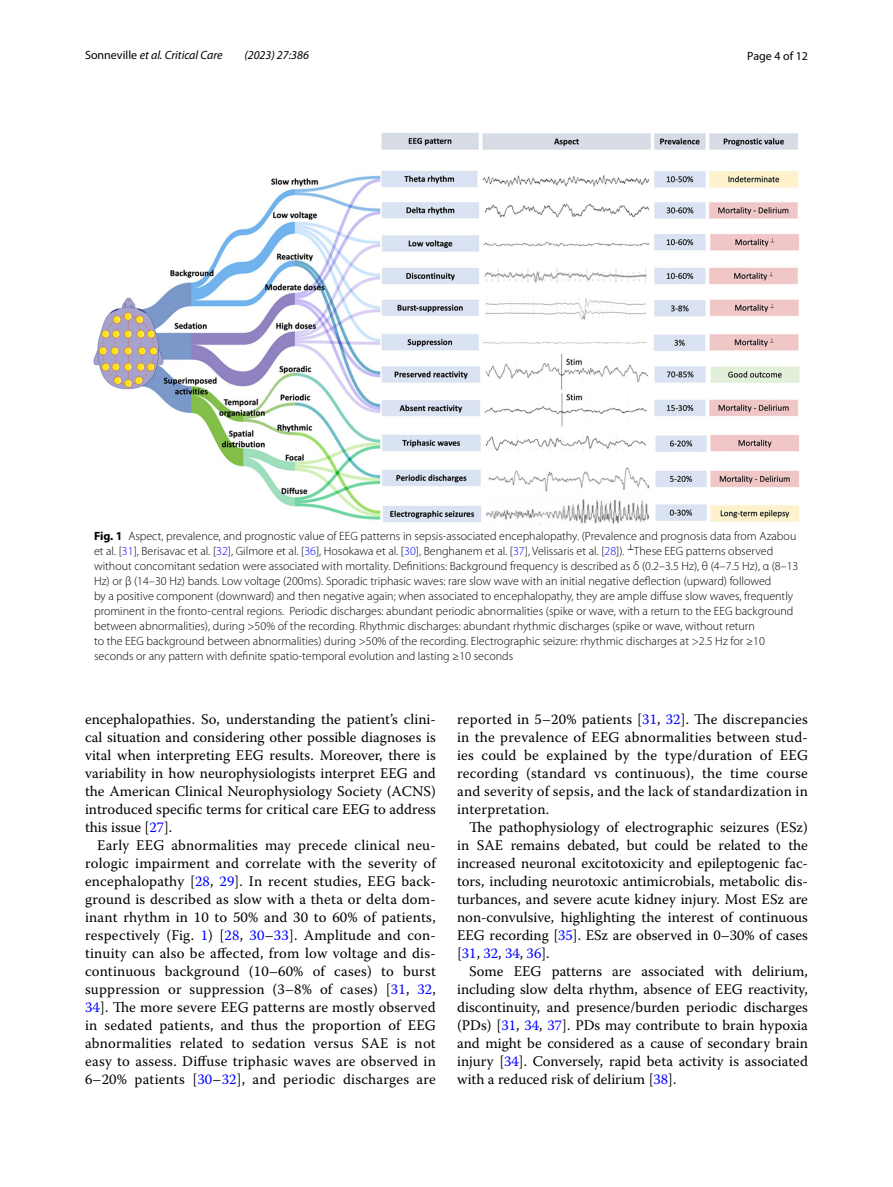
<style>
.page{position:relative;width:893px;height:1187px;background:#fff}
.page>*{position:absolute;margin:0;border:0;box-sizing:border-box;transform-origin:0 0}
.t1{font:14.7px/18px "Warnock Pro";letter-spacing:.005em;color:#000;text-align:justify}
.t2{font:300 12px/15px "Myriad Pro";color:#000}
.t3{font:italic 12px "Myriad Pro";color:#000}
.t4{font:12px "Myriad Pro";color:#000}
.s1{font-style:normal}
.s2{font-weight:700}
.s3{color:#00f}
</style>
<div class="page">
<img style="left:94px;top:133px;width:705px;height:392px">
<p class="t3" style="left:85px;top:48px;width:139px"><span class="s1">Sonneville</span> et al. Critical Care</p>
<p class="t3" style="left:244px;top:48px;width:66px">(2023) 27:386</p>
<p class="t4" style="left:747px;top:48px;width:62px">Page 4 of 12</p>
<p class="t2" style="left:94px;top:528px;width:706px"><span class="s2">Fig. 1</span> Aspect, prevalence, and prognostic value of EEG patterns in sepsis-associated encephalopathy. (Prevalence and prognosis data from Azabou et al. [<span class="s3">31</span>], Berisavac et al. [<span class="s3">32</span>], Gilmore et al. [<span class="s3">36</span>], Hosokawa et al. [<span class="s3">30</span>], Benghanem et al. [<span class="s3">37</span>], Velissaris et al. [<span class="s3">28</span>]). <sup>⊥</sup>These EEG patterns observed without concomitant sedation were associated with mortality. Definitions: Background frequency is described as δ (0.2–3.5 Hz), θ (4–7.5 Hz), α (8–13<br>Hz) or β (14–30 Hz) bands. Low voltage (200ms). Sporadic triphasic waves: rare slow wave with an initial negative deflection (upward) followed<br>by a positive component (downward) and then negative again; when associated to encephalopathy, they are ample diffuse slow waves, frequently prominent in the fronto-central regions. Periodic discharges: abundant periodic abnormalities (spike or wave, with a return to the EEG background between abnormalities), during &gt;50% of the recording. Rhythmic discharges: abundant rhythmic discharges (spike or wave, without return<br>to the EEG background between abnormalities) during &gt;50% of the recording. Electrographic seizure: rhythmic discharges at &gt;2.5 Hz for ≥10 seconds or any pattern with definite spatio-temporal evolution and lasting ≥10 seconds</p>
<p class="t1" style="left:85px;top:710px;width:352px">encephalopathies. So, understanding the patient’s clini&shy;cal situation and considering other possible diagnoses is vital when interpreting EEG results. Moreover, there is variability in how neurophysiologists interpret EEG and the American Clinical Neurophysiology Society (ACNS) introduced specific terms for critical care EEG to address this issue [<span class="s3">27</span>].</p>
<p class="t1" style="left:85px;top:836px;width:352px;text-indent:12px">Early EEG abnormalities may precede clinical neu&shy;rologic impairment and correlate with the severity of encephalopathy [<span class="s3">28</span>, <span class="s3">29</span>]. In recent studies, EEG back&shy;ground is described as slow with a theta or delta dom&shy;inant rhythm in 10 to 50% and 30 to 60% of patients, respectively (Fig. <span class="s3">1</span>) [<span class="s3">28</span>, <span class="s3">30</span>–<span class="s3">33</span>]. Amplitude and con&shy;tinuity can also be affected, from low voltage and dis&shy;continuous background (10–60% of cases) to burst suppression or suppression (3–8% of cases) [<span class="s3">31</span>, <span class="s3">32</span>, <span class="s3">34</span>]. The more severe EEG patterns are mostly observed in sedated patients, and thus the proportion of EEG abnormalities related to sedation versus SAE is not easy to assess. Diffuse triphasic waves are observed in 6–20% patients [<span class="s3">30</span>–<span class="s3">32</span>], and periodic discharges are</p>
<p class="t1" style="left:457px;top:710px;width:352px">reported in 5–20% patients [<span class="s3">31</span>, <span class="s3">32</span>]. The discrepancies in the prevalence of EEG abnormalities between stud&shy;ies could be explained by the type/duration of EEG recording (standard vs continuous), the time course and severity of sepsis, and the lack of standardization in interpretation.</p>
<p class="t1" style="left:457px;top:818px;width:352px;text-indent:12px">The pathophysiology of electrographic seizures (ESz) in SAE remains debated, but could be related to the increased neuronal excitotoxicity and epileptogenic fac&shy;tors, including neurotoxic antimicrobials, metabolic dis&shy;turbances, and severe acute kidney injury. Most ESz are non-convulsive, highlighting the interest of continuous EEG recording [<span class="s3">35</span>]. ESz are observed in 0–30% of cases [<span class="s3">31</span>, <span class="s3">32</span>, <span class="s3">34</span>, <span class="s3">36</span>].</p>
<p class="t1" style="left:457px;top:962px;width:352px;text-indent:12px">Some EEG patterns are associated with delirium, including slow delta rhythm, absence of EEG reactivity, discontinuity, and presence/burden periodic discharges (PDs) [<span class="s3">31</span>, <span class="s3">34</span>, <span class="s3">37</span>]. PDs may contribute to brain hypoxia and might be considered as a cause of secondary brain injury [<span class="s3">34</span>]. Conversely, rapid beta activity is associated with a reduced risk of delirium [<span class="s3">38</span>].</p>
</div>
